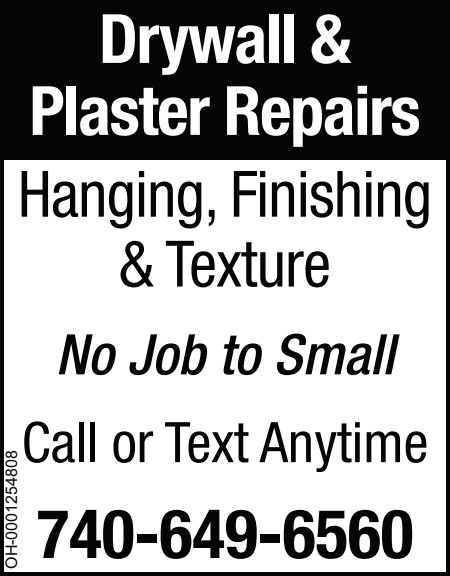
<style>
.page{position:relative;width:450px;height:576px;background:#fff}
.page>*{position:absolute;margin:0;border:0;box-sizing:border-box;transform-origin:0 0}
.t1{font:700 condensed 68px/72px "Helvetica Neue LT Pro";letter-spacing:-.02em;color:#fefefe;text-align:center}
.t2{font:700 condensed 68px "Helvetica Neue LT Pro";color:#050505}
.t3{font:condensed 64px/70px "Helvetica Neue LT Pro";letter-spacing:-.01em;color:#050505;text-align:center}
.t4{font:condensed 56px "Helvetica Neue LT Pro";color:#050505}
.t5{font:italic 500 condensed 56px "Helvetica Neue LT Pro";color:#050505}
.t6{font:16px "Arial MT Std";color:#050505}
</style>
<div class="page">
<div style="left:0;top:0;width:450px;height:576px;border:4px solid #050505"></div>
<div style="left:0;top:0;width:450px;height:160px;background:#050505"></div>
<p class="t1" style="left:29px;top:3px;width:393px">Drywall &amp;<br>Plaster Repairs</p>
<p class="t3" style="left:18px;top:158px;width:415px">Hanging, Finishing &amp; Texture</p>
<p class="t5" style="left:55px;top:321px;width:340px">No Job to Small</p>
<p class="t4" style="left:22px;top:409px;width:408px">Call or Text Anytime</p>
<p class="t2" style="left:37px;top:493px;width:378px">740-649-6560</p>
<p class="t6" style="left:3px;top:569px;width:120px;rotate:-90deg">OH-0001254808</p>
</div>
